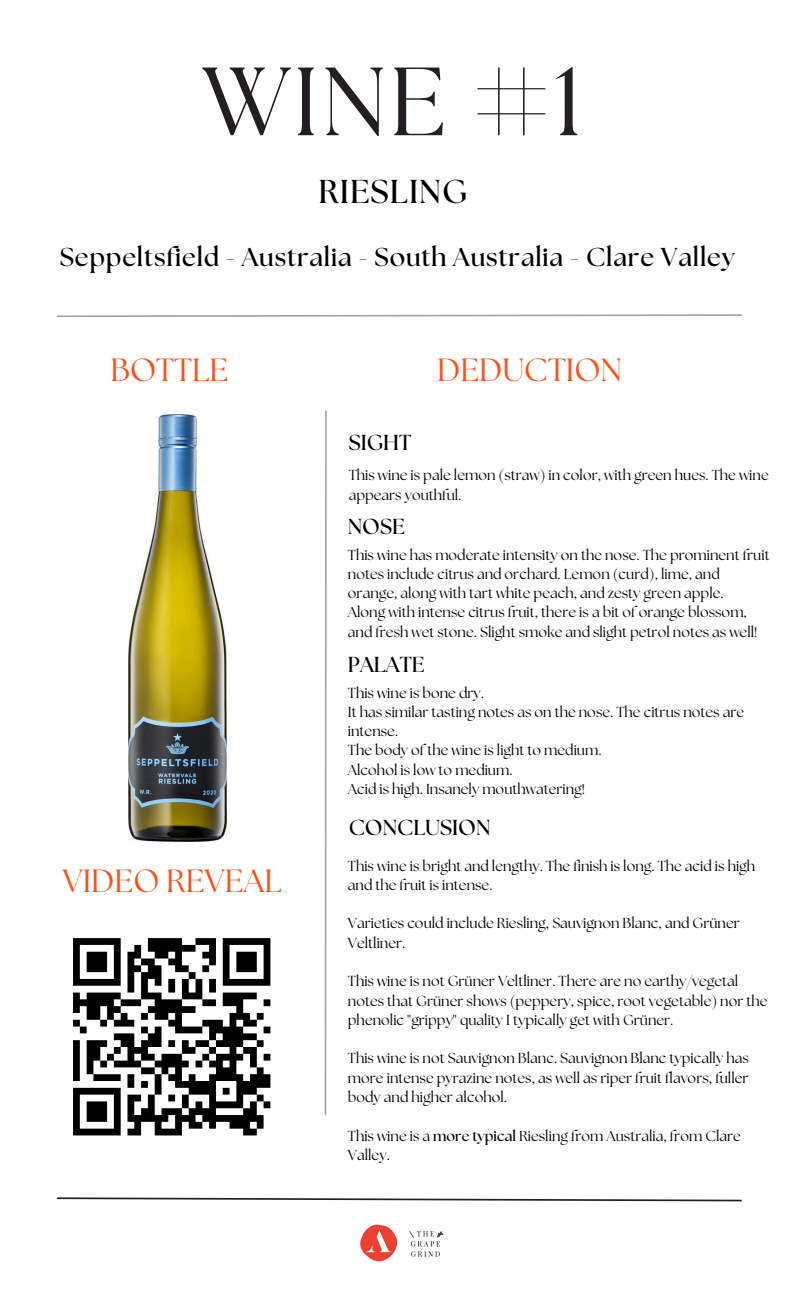
<style>
.page{position:relative;width:810px;height:1296px;background:#fff}
.page>*{position:absolute;margin:0;border:0;box-sizing:border-box;transform-origin:0 0}
.t1{font:96.75px "The Seasons";color:#231f20}
.t2{font:700 33.07px "The Seasons";letter-spacing:.03em;color:#000}
.t3{font:31.95px "The Seasons";color:#ff4e16}
.t4{font:700 25.88px "The Seasons";letter-spacing:.03em;color:#000}
.t5{font:700 21.6px "The Seasons";color:#000}
.t6{font:14.4px/19.3px "The Seasons";color:#000}
.s1{font-weight:700}
</style>
<div class="page">
<svg style="left:56px;top:314px;width:686px;height:3px"></svg>
<svg style="left:56px;top:1197px;width:686px;height:5px"></svg>
<img style="left:409px;top:1231px;width:35px;height:26px">
<hr style="left:325px;top:411px;width:2px;height:703px;background:#a6a6a6">
<img style="left:360px;top:1224px;width:38px;height:38px">
<img style="left:129px;top:414px;width:97px;height:427px">
<svg style="left:73px;top:938px;width:198px;height:198px"></svg>
<h3 class="t1" style="left:203px;top:58px;width:382px">WINE #1</h3>
<p class="t2" style="left:318px;top:177px;width:150px">RIESLING</p>
<h3 class="t4" style="left:60px;top:246px;width:676px">Seppeltsfield - Australia - South Australia - Clare Valley</h3>
<h3 class="t3" style="left:110px;top:355px;width:119px">BOTTLE</h3>
<p class="t3" style="left:437px;top:355px;width:186px">DEDUCTION</p>
<p class="t5" style="left:349px;top:432px;width:64px">SIGHT</p>
<p class="t6" style="left:349px;top:465px;width:422px;line-height:20.5px">This wine is pale lemon (straw) in color, with green hues. The wine appears youthful.</p>
<h5 class="t5" style="left:348px;top:517px;width:59px">NOSE</h5>
<p class="t6" style="left:348px;top:546px;width:423px">This wine has moderate intensity on the nose. The prominent fruit notes include citrus and orchard. Lemon (curd), lime, and orange, along with tart white peach, and zesty green apple.</p>
<p class="t6" style="left:348px;top:604px;width:411px">Along with intense citrus fruit, there is a bit of orange blossom, and fresh wet stone. Slight smoke and slight petrol notes as well!</p>
<p class="t5" style="left:348px;top:655px;width:78px">PALATE</p>
<h5 class="t3" style="left:62px;top:866px;width:221px">VIDEO REVEAL</h5>
<p class="t6" style="left:348px;top:684px;width:138px">This wine is bone dry.</p>
<h5 class="t6" style="left:348px;top:703px;width:398px">It has similar tasting notes as on the nose. The citrus notes are intense.</h5>
<p class="t6" style="left:348px;top:742px;width:255px">The body of the wine is light to medium.</p>
<p class="t6" style="left:348px;top:761px;width:166px">Alcohol is low to medium.</p>
<p class="t6" style="left:348px;top:780px;width:239px">Acid is high. Insanely mouthwatering!</p>
<p class="t5" style="left:349px;top:818px;width:143px">CONCLUSION</p>
<h5 class="t6" style="left:348px;top:857px;width:409px">This wine is bright and lengthy. The finish is long. The acid is high and the fruit is intense.</h5>
<p class="t6" style="left:348px;top:915px;width:393px">Varieties could include Riesling, Sauvignon Blanc, and Grüner<br>Veltliner.</p>
<p class="t6" style="left:348px;top:973px;width:421px">This wine is not Grüner Veltliner. There are no earthy/vegetal notes that Grüner shows (peppery, spice, root vegetable) nor the phenolic "grippy" quality I typically get with Grüner.</p>
<p class="t6" style="left:348px;top:1050px;width:402px;text-align:justify">This wine is not Sauvignon Blanc. Sauvignon Blanc typically has more intense pyrazine notes, as well as riper fruit flavors, fuller body and higher alcohol.</p>
<p class="t6" style="left:348px;top:1127px;width:395px">This wine is a <span class="s1">more typical</span> Riesling from Australia, from Clare<br>Valley.</p>
</div>
